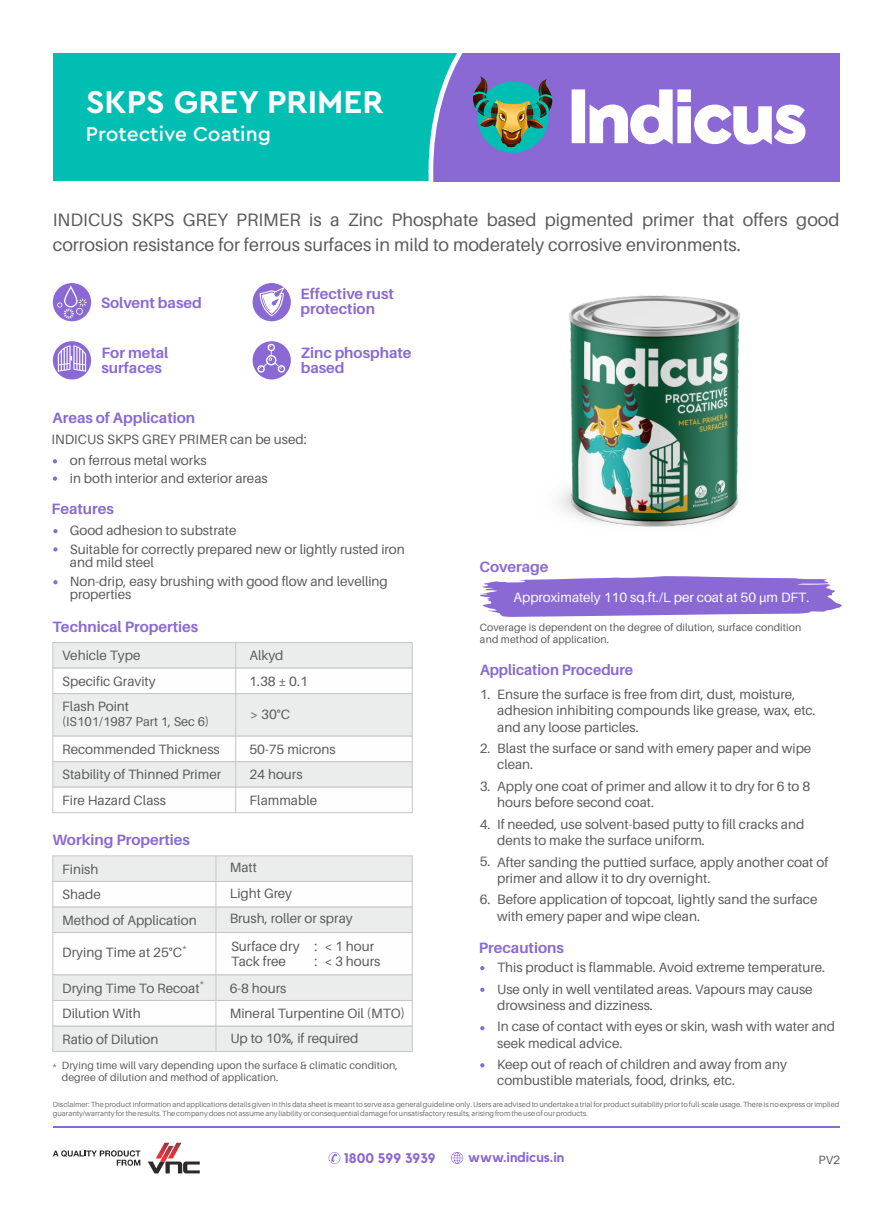
<style>
.page{position:relative;width:893px;height:1212px;background:#fff}
.page>*{position:absolute;margin:0;border:0;box-sizing:border-box;transform-origin:0 0}
.t1{font:700 33px "Cera Basic";color:#fefefe}
.t2{font:500 21px "Cera Pro";color:#fefefe}
.t3{font:18px/25.2px "Aileron";color:#5b5b5b}
.t4{font:700 15px/15.3px "Aileron";color:#8a69d4}
.t5{font:700 15px "Aileron";color:#8a69d4;scale:.96 1}
.t6{font:700 13.8px "Kollektif";color:#8a69d4}
.t7{font:13.5px/16.2px "Aileron";color:#5b5b5b}
.t8{font:13.5px "Aileron";color:#fefefe}
.t9{font:12.75px "Aileron";color:#5b5b5b}
.t10{font:12px "Aileron";color:#5b5b5b}
.t11{font:10.5px/11.6px "Aileron";letter-spacing:.01em;color:#5b5b5b}
.t12{font:9px "Aileron";color:#5b5b5b}
.t13{font:7.5px/8.4px "Aileron";color:#727271}
.s1{font-family:"Myriad Pro"}
</style>
<div class="page">
<div style="left:53px;top:53px;width:786px;height:128px;background:#00bfb2"></div>
<div style="left:805px;top:53px;width:34px;height:128px;background:#8a69d4"></div>
<svg style="left:428px;top:53px;width:377px;height:128px;background:#9285d0"></svg>
<svg style="left:148px;top:1143px;width:52px;height:30px"></svg>
<svg style="left:53px;top:1150px;width:87px;height:16px"></svg>
<hr style="left:53px;top:1126px;width:786px;height:1px;background:#8a69d4">
<svg style="left:329px;top:1152px;width:11px;height:12px"></svg>
<svg style="left:451px;top:1152px;width:12px;height:12px"></svg>
<svg style="left:52px;top:642px;width:361px;height:171px"></svg>
<hr style="left:235px;top:643px;width:1px;height:170px;background:#c5c6c6">
<div style="left:53px;top:283px;width:38px;height:38px;background:#8a69d4;border-radius:50%"></div>
<svg style="left:57px;top:285px;width:30px;height:34px"></svg>
<div style="left:53px;top:341px;width:38px;height:38px;background:#8a69d4;border-radius:50%"></div>
<svg style="left:58px;top:345px;width:28px;height:27px"></svg>
<div style="left:253px;top:341px;width:38px;height:38px;background:#8a69d4;border-radius:50%"></div>
<svg style="left:257px;top:344px;width:28px;height:29px"></svg>
<div style="left:253px;top:283px;width:38px;height:38px;background:#8a69d4;border-radius:50%"></div>
<svg style="left:260px;top:286px;width:25px;height:30px"></svg>
<img style="left:559px;top:295px;width:181px;height:232px">
<svg style="left:53px;top:459px;width:4px;height:4px"></svg>
<svg style="left:53px;top:476px;width:4px;height:5px"></svg>
<svg style="left:53px;top:529px;width:5px;height:4px"></svg>
<svg style="left:53px;top:580px;width:5px;height:4px"></svg>
<svg style="left:53px;top:547px;width:5px;height:4px"></svg>
<svg style="left:52px;top:855px;width:361px;height:197px"></svg>
<hr style="left:216px;top:856px;width:1px;height:195px;background:#c5c6c6">
<svg style="left:480px;top:966px;width:4px;height:4px"></svg>
<svg style="left:480px;top:988px;width:4px;height:4px"></svg>
<svg style="left:480px;top:1026px;width:4px;height:4px"></svg>
<svg style="left:480px;top:1063px;width:4px;height:4px"></svg>
<svg style="left:480px;top:576px;width:362px;height:41px;background:#9c80da"></svg>
<h1 class="t1" style="left:86px;top:86px;width:299px">SKPS GREY PRIMER</h1>
<h2 class="t2" style="left:86px;top:124px;width:187px">Protective Coating</h2>
<h3 class="t3" style="left:53px;top:208px;width:788px">INDICUS SKPS GREY PRIMER is a Zinc Phosphate based pigmented primer that offers good corrosion resistance for ferrous surfaces in mild to moderately corrosive environments.</h3>
<p class="t4" style="left:300px;top:287px;width:95px">Effective rust protection</p>
<p class="t4" style="left:101px;top:296px;width:102px">Solvent based</p>
<p class="t4" style="left:101px;top:346px;width:69px">For metal surfaces</p>
<p class="t4" style="left:301px;top:346px;width:112px">Zinc phosphate based</p>
<p class="t4" style="left:53px;top:411px;width:144px">Areas of Application</p>
<p class="t7" style="left:70px;top:453px;width:199px;line-height:17.5px">on ferrous metal works<br>in both interior and exterior areas</p>
<p class="t4" style="left:52px;top:502px;width:64px">Features</p>
<p class="t7" style="left:51px;top:432px;width:257px">INDICUS SKPS GREY PRIMER can be used:</p>
<p class="t7" style="left:70px;top:521px;width:336px;line-height:18.9px">Good adhesion to substrate<br>Suitable for correctly prepared new or lightly rusted iron</p>
<p class="t7" style="left:70px;top:554px;width:320px;line-height:18.9px">and mild steel<br>Non-drip, easy brushing with good flow and levelling</p>
<p class="t7" style="left:70px;top:588px;width:63px">properties</p>
<p class="t4" style="left:53px;top:620px;width:147px">Technical Properties</p>
<p class="t7" style="left:62px;top:648px;width:80px">Vehicle Type</p>
<p class="t7" style="left:249px;top:648px;width:36px">Alkyd</p>
<p class="t7" style="left:62px;top:674px;width:95px">Specific Gravity</p>
<p class="t7" style="left:249px;top:674px;width:61px">1.38 ± 0.1</p>
<p class="t7" style="left:62px;top:699px;width:68px">Flash Point</p>
<p class="t9" style="left:62px;top:716px;width:149px">(IS101/1987 Part 1, Sec 6)</p>
<p class="t7" style="left:250px;top:708px;width:41px">&gt; 30°C</p>
<p class="t7" style="left:62px;top:742px;width:159px">Recommended Thickness</p>
<p class="t7" style="left:249px;top:742px;width:88px">50-75 microns</p>
<p class="t7" style="left:62px;top:767px;width:161px">Stability of Thinned Primer</p>
<p class="t7" style="left:249px;top:767px;width:55px">24 hours</p>
<p class="t7" style="left:62px;top:793px;width:105px">Fire Hazard Class</p>
<p class="t7" style="left:249px;top:793px;width:69px">Flammable</p>
<p class="t4" style="left:52px;top:833px;width:139px">Working Properties</p>
<p class="t7" style="left:62px;top:862px;width:38px">Finish</p>
<p class="t7" style="left:230px;top:860px;width:29px">Matt</p>
<p class="t7" style="left:62px;top:887px;width:40px">Shade</p>
<p class="t7" style="left:230px;top:886px;width:64px">Light Grey</p>
<p class="t7" style="left:62px;top:913px;width:136px">Method of Application</p>
<p class="t7" style="left:230px;top:911px;width:125px">Brush, roller or spray</p>
<p class="t7" style="left:62px;top:945px;width:121px">Drying Time at 25°C</p>
<p class="t7" style="left:231px;top:940px;width:145px;line-height:15px">Surface dry : &lt; 1 hour<br>Tack free</p>
<p class="t12" style="left:182px;top:943px;width:7px">*</p>
<p class="t7" style="left:315px;top:954px;width:67px">: &lt; 3 hours</p>
<p class="t12" style="left:200px;top:978px;width:7px">*</p>
<p class="t7" style="left:62px;top:981px;width:139px">Drying Time To Recoat</p>
<p class="t7" style="left:230px;top:981px;width:58px">6-8 hours</p>
<p class="t7" style="left:62px;top:1006px;width:80px">Dilution With</p>
<p class="t7" style="left:230px;top:1006px;width:177px">Mineral Turpentine Oil (MTO)</p>
<p class="t7" style="left:62px;top:1032px;width:98px">Ratio of Dilution</p>
<p class="t7" style="left:230px;top:1031px;width:130px">Up to 10%, if required</p>
<p class="t11" style="left:62px;top:1061px;width:338px">Drying time will vary depending upon the surface &amp; climatic condition, degree of dilution and method of application.</p>
<p class="t12" style="left:52px;top:1061px;width:7px">*</p>
<p class="t4" style="left:479px;top:560px;width:71px">Coverage</p>
<p class="t8" style="left:513px;top:591px;width:298px">Approximately 110 sq.ft./L per coat at 50 <span class="s1">μ</span>m DFT.</p>
<p class="t11" style="left:480px;top:622px;width:323px;line-height:12.6px">Coverage is dependent on the degree of dilution, surface condition and method of application.</p>
<p class="t5" style="left:480px;top:664px;width:161px">Application Procedure</p>
<p class="t7" style="left:497px;top:687px;width:320px">Ensure the surface is free from dirt, dust, moisture, adhesion inhibiting compounds like grease, wax, etc. and any loose particles.</p>
<p class="t7" style="left:497px;top:741px;width:316px">Blast the surface or sand with emery paper and wipe clean.</p>
<p class="t7" style="left:497px;top:779px;width:315px">Apply one coat of primer and allow it to dry for 6 to 8 hours before second coat.</p>
<p class="t7" style="left:497px;top:817px;width:309px">If needed, use solvent-based putty to fill cracks and dents to make the surface uniform.</p>
<p class="t7" style="left:497px;top:855px;width:333px">After sanding the puttied surface, apply another coat of primer and allow it to dry overnight.</p>
<p class="t7" style="left:497px;top:892px;width:322px">Before application of topcoat, lightly sand the surface with emery paper and wipe clean.</p>
<p class="t7" style="left:480px;top:687px;width:12px">1.</p>
<p class="t7" style="left:480px;top:741px;width:12px">2.</p>
<p class="t7" style="left:480px;top:779px;width:12px">3.</p>
<p class="t7" style="left:480px;top:817px;width:12px">4.</p>
<p class="t7" style="left:480px;top:854px;width:12px">5.</p>
<p class="t7" style="left:480px;top:892px;width:12px">6.</p>
<p class="t4" style="left:479px;top:941px;width:87px">Precautions</p>
<p class="t7" style="left:497px;top:957px;width:329px;line-height:21.6px">This product is flammable. Avoid extreme temperature.<br>Use only in well ventilated areas. Vapours may cause</p>
<p class="t7" style="left:497px;top:995px;width:340px;line-height:21.6px">drowsiness and dizziness.<br>In case of contact with eyes or skin, wash with water and</p>
<p class="t7" style="left:497px;top:1033px;width:291px;line-height:21.6px">seek medical advice.<br>Keep out of reach of children and away from any</p>
<p class="t7" style="left:497px;top:1074px;width:239px">combustible materials, food, drinks, etc.</p>
<p class="t13" style="left:53px;top:1101px;width:788px">Disclaimer: The product information and applications details given in this data sheet is meant to serve as a general guideline only. Users are advised to undertake a trial for product suitability prior to full-scale usage. There is no express or implied guaranty/warranty for the results. The company does not assume any liability or consequential damage for unsatisfactory results, arising from the use of our products.</p>
<p class="t6" style="left:344px;top:1151px;width:93px">1800 599 3939</p>
<p class="t6" style="left:468px;top:1150px;width:98px">www.indicus.in</p>
<p class="t10" style="left:818px;top:1155px;width:23px">PV2</p>
</div>
